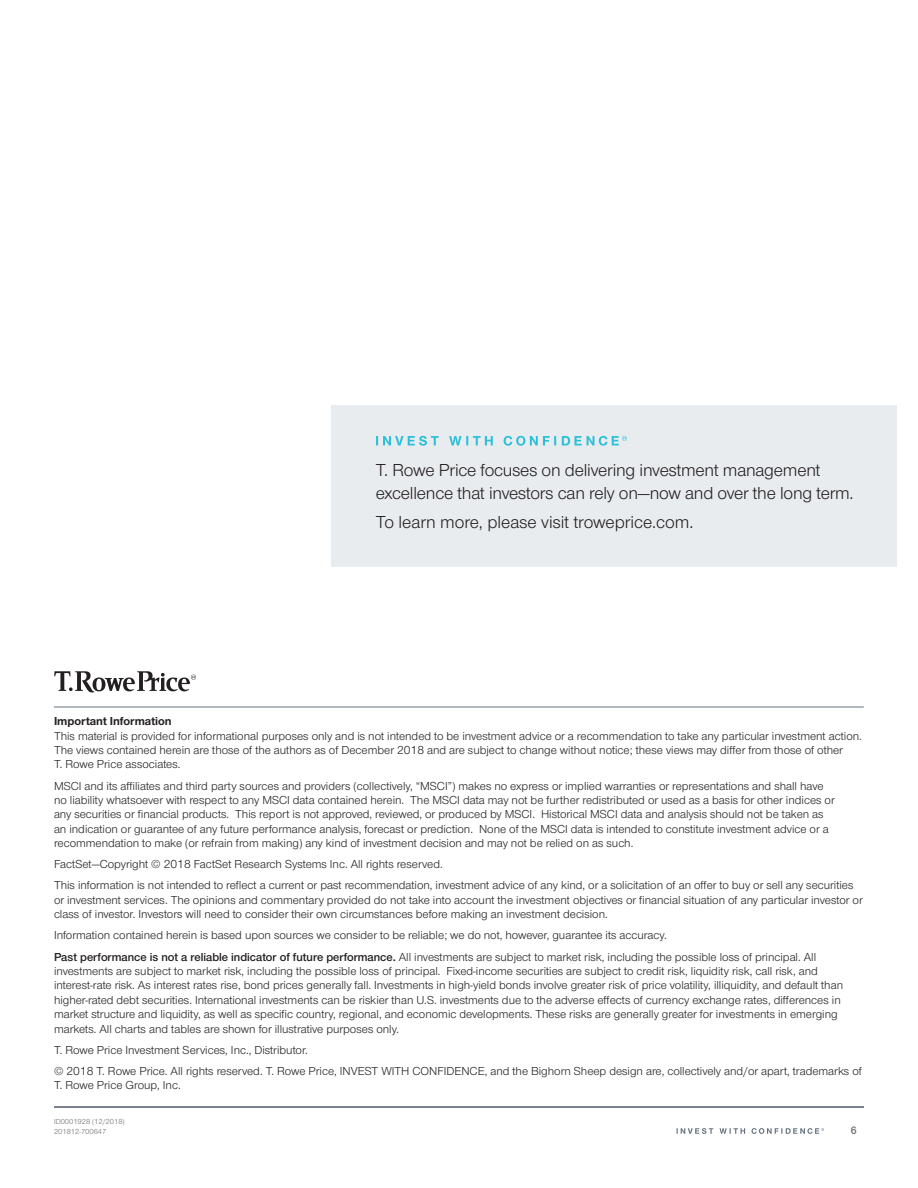
<style>
.page{position:relative;width:918px;height:1188px;background:#fff}
.page>*{position:absolute;margin:0;border:0;box-sizing:border-box;transform-origin:0 0}
.t1{font:18px/22.5px "Nimbus Sans Novus";letter-spacing:-.01em;color:#231f20}
.t2{font:12px/14.4px "Nimbus Sans Novus";color:#231f20}
.t3{font:700 12px "Nimbus Sans Novus";color:#231f20}
.t4{font:600 11.25px "Nimbus Sans Novus";color:#6c6d70}
.t5{font:7.5px/10.5px "Nimbus Sans Novus";color:#6c6d70}
.s1{font-weight:600}
</style>
<div class="page">
<div style="left:331px;top:406px;width:565px;height:161px;background:#e9ecef"></div>
<svg style="left:376px;top:436px;width:251px;height:10px"></svg>
<hr style="left:54px;top:707px;width:810px;height:1px;background:#65717f">
<svg style="left:677px;top:1128px;width:147px;height:6px"></svg>
<hr style="left:54px;top:1107px;width:810px;height:1px;background:#65717f">
<svg style="left:54px;top:671px;width:142px;height:21px"></svg>
<h1 class="t1" style="left:376px;top:459px;width:479px">T. Rowe Price focuses on delivering investment management excellence that investors can rely on—now and over the long term.</h1>
<h1 class="t1" style="left:376px;top:510px;width:319px">To learn more, please visit troweprice.com.</h1>
<p class="t3" style="left:54px;top:713px;width:119px">Important Information</p>
<p class="t2" style="left:54px;top:728px;width:809px">This material is provided for informational purposes only and is not intended to be investment advice or a recommendation to take any particular investment action.<br>The views contained herein are those of the authors as of December 2018 and are subject to change without notice; these views may differ from those of other<br>T. Rowe Price associates.</p>
<p class="t2" style="left:54px;top:778px;width:782px">MSCI and its affiliates and third party sources and providers (collectively, “MSCI”) makes no express or implied warranties or representations and shall have no liability whatsoever with respect to any MSCI data contained herein. The MSCI data may not be further redistributed or used as a basis for other indices or any securities or financial products. This report is not approved, reviewed, or produced by MSCI. Historical MSCI data and analysis should not be taken as an indication or guarantee of any future performance analysis, forecast or prediction. None of the MSCI data is intended to constitute investment advice or a recommendation to make (or refrain from making) any kind of investment decision and may not be relied on as such.</p>
<p class="t2" style="left:54px;top:853px;width:801px;line-height:21.1px">FactSet—Copyright © 2018 FactSet Research Systems Inc. All rights reserved.<br>This information is not intended to reflect a current or past recommendation, investment advice of any kind, or a solicitation of an offer to buy or sell any securities</p>
<p class="t2" style="left:54px;top:892px;width:810px">or investment services. The opinions and commentary provided do not take into account the investment objectives or financial situation of any particular investor or class of investor. Investors will need to consider their own circumstances before making an investment decision.</p>
<p class="t2" style="left:54px;top:924px;width:764px;line-height:21.1px">Information contained herein is based upon sources we consider to be reliable; we do not, however, guarantee its accuracy.<br><span class="s1">Past performance is not a reliable indicator of future performance.</span> All investments are subject to market risk, including the possible loss of principal. All</p>
<p class="t2" style="left:54px;top:963px;width:791px">investments are subject to market risk, including the possible loss of principal. Fixed-income securities are subject to credit risk, liquidity risk, call risk, and interest-rate risk. As interest rates rise, bond prices generally fall. Investments in high-yield bonds involve greater risk of price volatility, illiquidity, and default than higher‑rated debt securities. International investments can be riskier than U.S. investments due to the adverse effects of currency exchange rates, differences in market structure and liquidity, as well as specific country, regional, and economic developments. These risks are generally greater for investments in emerging markets. All charts and tables are shown for illustrative purposes only.</p>
<p class="t2" style="left:54px;top:1039px;width:809px;line-height:21.1px">T. Rowe Price Investment Services, Inc., Distributor.<br>© 2018 T. Rowe Price. All rights reserved. T. Rowe Price, INVEST WITH CONFIDENCE, and the Bighorn Sheep design are, collectively and/or apart, trademarks of</p>
<p class="t2" style="left:54px;top:1078px;width:128px">T. Rowe Price Group, Inc.</p>
<p class="t4" style="left:851px;top:1123px;width:7px">6</p>
<p class="t5" style="left:54px;top:1116px;width:72px">ID0001928 (12/2018)<br>201812‑700647</p>
</div>
